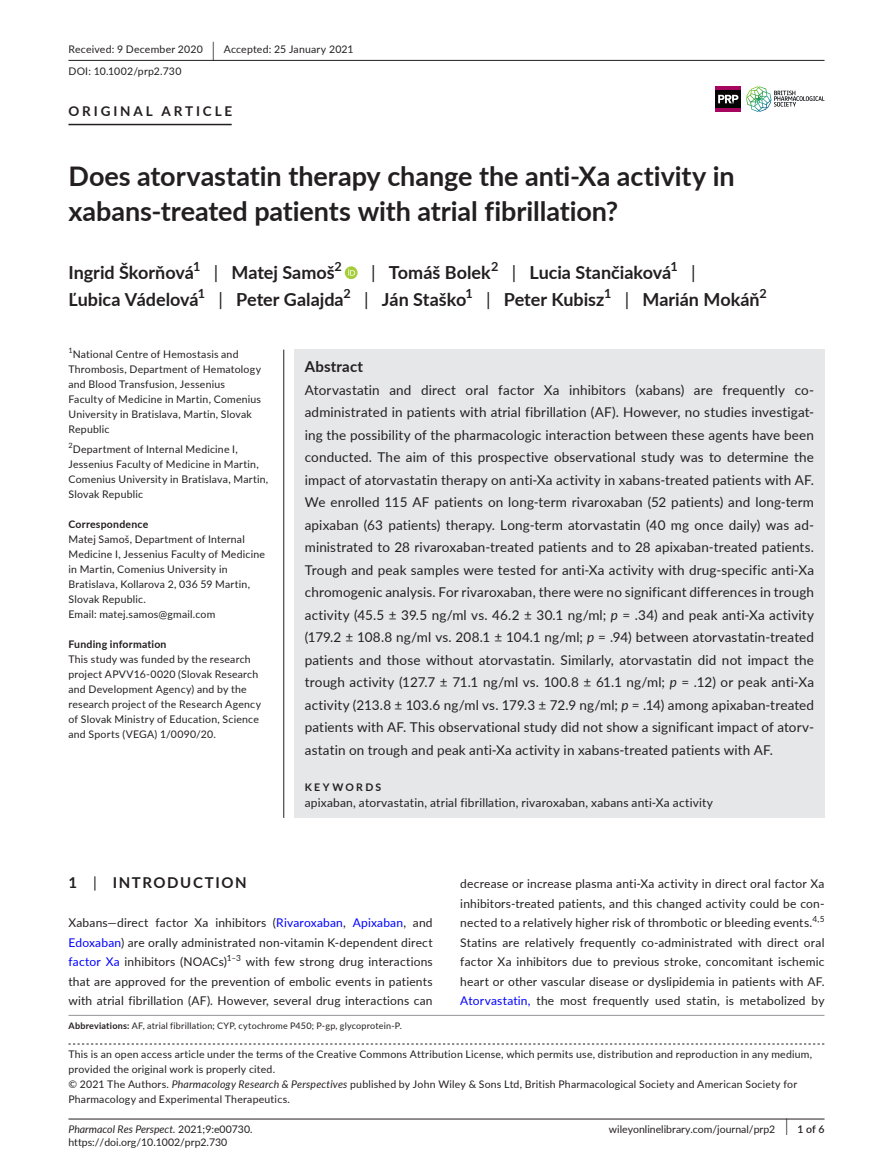
<style>
.page{position:relative;width:893px;height:1174px;background:#fff}
.page>*{position:absolute;margin:0;border:0;box-sizing:border-box;transform-origin:0 0}
.t1{font:700 27px/34.5px "Lato";letter-spacing:-.005em;color:#231f20}
.t2{font:700 18px "Lato";color:#231f20}
.t3{font:18px "Lato";color:#231f20}
.t4{font:700 15px "Lato";letter-spacing:.1em;color:#231f20}
.t5{font:700 15px "Lato";letter-spacing:.015em;color:#231f20}
.t6{font:13.5px/22.5px "Lato";letter-spacing:.01em;color:#231f20;text-align:justify}
.t7{font:700 13.5px "Lato";letter-spacing:.215em;color:#231f20}
.t8{font:700 12.6px "Lato";color:#231f20}
.t9{font:12px/19.5px "Lato";letter-spacing:.015em;color:#231f20;text-align:justify}
.t10{font:10.5px/15px "Lato";letter-spacing:.02em;color:#231f20}
.t11{font:10.5px "Lato";color:#231f20}
.t12{font:italic 10.5px "Lato";color:#231f20}
.t13{font:700 10.5px "Lato";letter-spacing:.02em;color:#231f20}
.t14{font:700 10.5px "Lato";letter-spacing:.22em;color:#231f20}
.t15{font:600 10.5px "Lato";color:#231f20}
.t16{font:9px "Lato";letter-spacing:.025em;color:#231f20}
.t17{font:8.4px "Lato";color:#231f20}
.t18{font:7.35px "Lato";color:#231f20}
.s1{font-size:19.65px}
.s2{font-weight:400}
.s3{font-style:italic}
.s4{color:#00f}
.s5{font-weight:700}
.s6{font-style:normal}
.s7{font-weight:400;font-size:17.4px}
</style>
<div class="page">
<hr style="left:68px;top:1118px;width:756px;height:1px;background:#231f20">
<svg style="left:716px;top:89px;width:25px;height:20px"></svg>
<hr style="left:716px;top:86px;width:25px;height:3px;background:#a60660">
<hr style="left:716px;top:109px;width:25px;height:3px;background:#a60660">
<svg style="left:718px;top:95px;width:20px;height:8px"></svg>
<svg style="left:746px;top:86px;width:78px;height:26px"></svg>
<hr style="left:68px;top:60px;width:756px;height:1px;background:#231f20">
<hr style="left:68px;top:124px;width:164px;height:1px;background:#231f20">
<svg style="left:345px;top:266px;width:13px;height:13px"></svg>
<svg style="left:348px;top:269px;width:7px;height:7px"></svg>
<svg style="left:68px;top:1043px;width:756px;height:1px"></svg>
<hr style="left:68px;top:1015px;width:756px;height:1px;background:#939598">
<div style="left:294px;top:349px;width:530px;height:469px;background:#e6e7e9"></div>
<hr style="left:283px;top:349px;width:1px;height:469px;background:#231f20">
<p class="t10" style="left:68px;top:38px;width:287px;line-height:21.8px">Received: 9 December 2020 <span class="s1">|</span> Accepted: 25 January 2021<br>DOI: 10.1002/prp2.730</p>
<p class="t7" style="left:68px;top:101px;width:165px">ORIGINAL ARTICLE</p>
<h1 class="t1" style="left:68px;top:158px;width:668px">Does atorvastatin therapy change the anti-Xa activity in xabans-treated patients with atrial fibrillation?</h1>
<h2 class="t2" style="left:68px;top:259px;width:127px">Ingrid Škorňová</h2>
<p class="t8" style="left:193px;top:257px;width:9px">1</p>
<h2 class="t2" style="left:214px;top:259px;width:122px"><span class="s2">|</span> Matej Samoš</h2>
<p class="t8" style="left:334px;top:257px;width:9px">2</p>
<h2 class="t2" style="left:371px;top:259px;width:121px"><span class="s2">|</span> Tomáš Bolek</h2>
<p class="t8" style="left:491px;top:257px;width:9px">2</p>
<h2 class="t2" style="left:512px;top:259px;width:161px"><span class="s2">|</span> Lucia Stančiaková</h2>
<p class="t8" style="left:670px;top:257px;width:9px">1</p>
<h2 class="t3" style="left:691px;top:260px;width:6px">|</h2>
<h2 class="t2" style="left:68px;top:286px;width:132px">Ľubica Vádelová</h2>
<p class="t8" style="left:198px;top:284px;width:9px">1</p>
<h2 class="t2" style="left:219px;top:286px;width:127px"><span class="s2">|</span> Peter Galajda</h2>
<p class="t8" style="left:343px;top:284px;width:9px">2</p>
<h2 class="t2" style="left:364px;top:286px;width:104px"><span class="s2">|</span> Ján Staško</h2>
<p class="t8" style="left:465px;top:284px;width:9px">1</p>
<h2 class="t2" style="left:486px;top:286px;width:120px"><span class="s2">|</span> Peter Kubisz</h2>
<p class="t8" style="left:604px;top:284px;width:9px">1</p>
<h2 class="t2" style="left:625px;top:286px;width:136px"><span class="s2">|</span> Marián Mokáň</h2>
<p class="t8" style="left:760px;top:284px;width:9px">2</p>
<p class="t18" style="left:68px;top:345px;width:6px">1</p>
<p class="t10" style="left:68px;top:346px;width:194px;text-indent:4px">National Centre of Hemostasis and Thrombosis, Department of Hematology and Blood Transfusion, Jessenius Faculty of Medicine in Martin, Comenius University in Bratislava, Martin, Slovak Republic</p>
<p class="t10" style="left:68px;top:441px;width:201px"><sup>2</sup>Department of Internal Medicine I, Jessenius Faculty of Medicine in Martin, Comenius University in Bratislava, Martin, Slovak Republic</p>
<p class="t13" style="left:68px;top:516px;width:81px">Correspondence</p>
<p class="t10" style="left:68px;top:531px;width:198px">Matej Samoš, Department of Internal Medicine I, Jessenius Faculty of Medicine in Martin, Comenius University in Bratislava, Kollarova 2, 036 59 Martin, Slovak Republic.<br>Email: matej.samos@gmail.com</p>
<p class="t13" style="left:68px;top:636px;width:100px">Funding information</p>
<p class="t10" style="left:68px;top:651px;width:194px">This study was funded by the research project APVV16-0020 (Slovak Research and Development Agency) and by the research project of the Research Agency of Slovak Ministry of Education, Science and Sports (VEGA) 1/0090/20.</p>
<p class="t5" style="left:305px;top:356px;width:60px">Abstract</p>
<p class="t6" style="left:305px;top:378px;width:511px">Atorvastatin and direct oral factor Xa inhibitors (xabans) are frequently co&shy;administrated in patients with atrial fibrillation (AF). However, no studies investigat&shy;ing the possibility of the pharmacologic interaction between these agents have been conducted. The aim of this prospective observational study was to determine the impact of atorvastatin therapy on anti-Xa activity in xabans-treated patients with AF.<br>We enrolled 115 AF patients on long-term rivaroxaban (52 patients) and long-term apixaban (63 patients) therapy. Long-term atorvastatin (40 mg once daily) was ad&shy;ministrated to 28 rivaroxaban-treated patients and to 28 apixaban-treated patients.<br>Trough and peak samples were tested for anti-Xa activity with drug-specific anti-Xa chromogenic analysis. For rivaroxaban, there were no significant differences in trough activity (45.5 ± 39.5 ng/ml vs. 46.2 ± 30.1 ng/ml; <span class="s3">p</span> = .34) and peak anti-Xa activity (179.2 ± 108.8 ng/ml vs. 208.1 ± 104.1 ng/ml; <span class="s3">p</span> = .94) between atorvastatin-treated patients and those without atorvastatin. Similarly, atorvastatin did not impact the trough activity (127.7 ± 71.1 ng/ml vs. 100.8 ± 61.1 ng/ml; <span class="s3">p</span> = .12) or peak anti-Xa activity (213.8 ± 103.6 ng/ml vs. 179.3 ± 72.9 ng/ml; <span class="s3">p</span> = .14) among apixaban-treated patients with AF. This observational study did not show a significant impact of atorv&shy;astatin on trough and peak anti-Xa activity in xabans-treated patients with AF.</p>
<p class="t14" style="left:305px;top:779px;width:78px">KEYWORDS</p>
<p class="t9" style="left:305px;top:792px;width:410px">apixaban, atorvastatin, atrial fibrillation, rivaroxaban, xabans anti-Xa activity</p>
<p class="t4" style="left:68px;top:872px;width:180px">1 <span class="s2">|</span> INTRODUCTION</p>
<p class="t9" style="left:68px;top:912px;width:366px">Xabans—direct factor Xa inhibitors (<span class="s4">Rivaroxaban</span>, <span class="s4">Apixaban</span>, and <span class="s4">Edoxaban</span>) are orally administrated non-vitamin K-dependent direct <span class="s4">factor Xa</span> inhibitors (NOACs)</p>
<p class="t17" style="left:227px;top:952px;width:16px">1–3</p>
<p class="t9" style="left:68px;top:951px;width:366px;text-indent:177px">with few strong drug interactions that are approved for the prevention of embolic events in patients with atrial fibrillation (AF). However, several drug interactions can</p>
<p class="t16" style="left:68px;top:1019px;width:335px"><span class="s5">Abbreviations:</span> AF, atrial fibrillation; CYP, cytochrome P450; P-gp, glycoprotein-P.</p>
<p class="t9" style="left:460px;top:873px;width:366px">decrease or increase plasma anti-Xa activity in direct oral factor Xa inhibitors-treated patients, and this changed activity could be con&shy;nected to a relatively higher risk of thrombotic or bleeding events.</p>
<p class="t17" style="left:812px;top:913px;width:14px">4,5</p>
<p class="t9" style="left:460px;top:932px;width:366px">Statins are relatively frequently co-administrated with direct oral factor Xa inhibitors due to previous stroke, concomitant ischemic heart or other vascular disease or dyslipidemia in patients with AF.<br><span class="s4">Atorvastatin,</span> the most frequently used statin, is metabolized by</p>
<p class="t10" style="left:68px;top:1046px;width:745px">This is an open access article under the terms of the Creative Commons Attribution License, which permits use, distribution and reproduction in any medium, provided the original work is properly cited.<br>© 2021 The Authors. <span class="s3">Pharmacology Research &amp; Perspectives</span> published by John Wiley &amp; Sons Ltd, British Pharmacological Society and American Society for Pharmacology and Experimental Therapeutics.</p>
<p class="t12" style="left:68px;top:1121px;width:186px">Pharmacol Res Perspect. <span class="s6">2021;9:e00730.</span></p>
<p class="t15" style="left:785px;top:1121px;width:40px"><span class="s7">|</span> 1 of 6</p>
<p class="t11" style="left:68px;top:1135px;width:160px">https://doi.org/10.1002/prp2.730</p>
<p class="t11" style="left:609px;top:1121px;width:168px">wileyonlinelibrary.com/journal/prp2</p>
</div>
